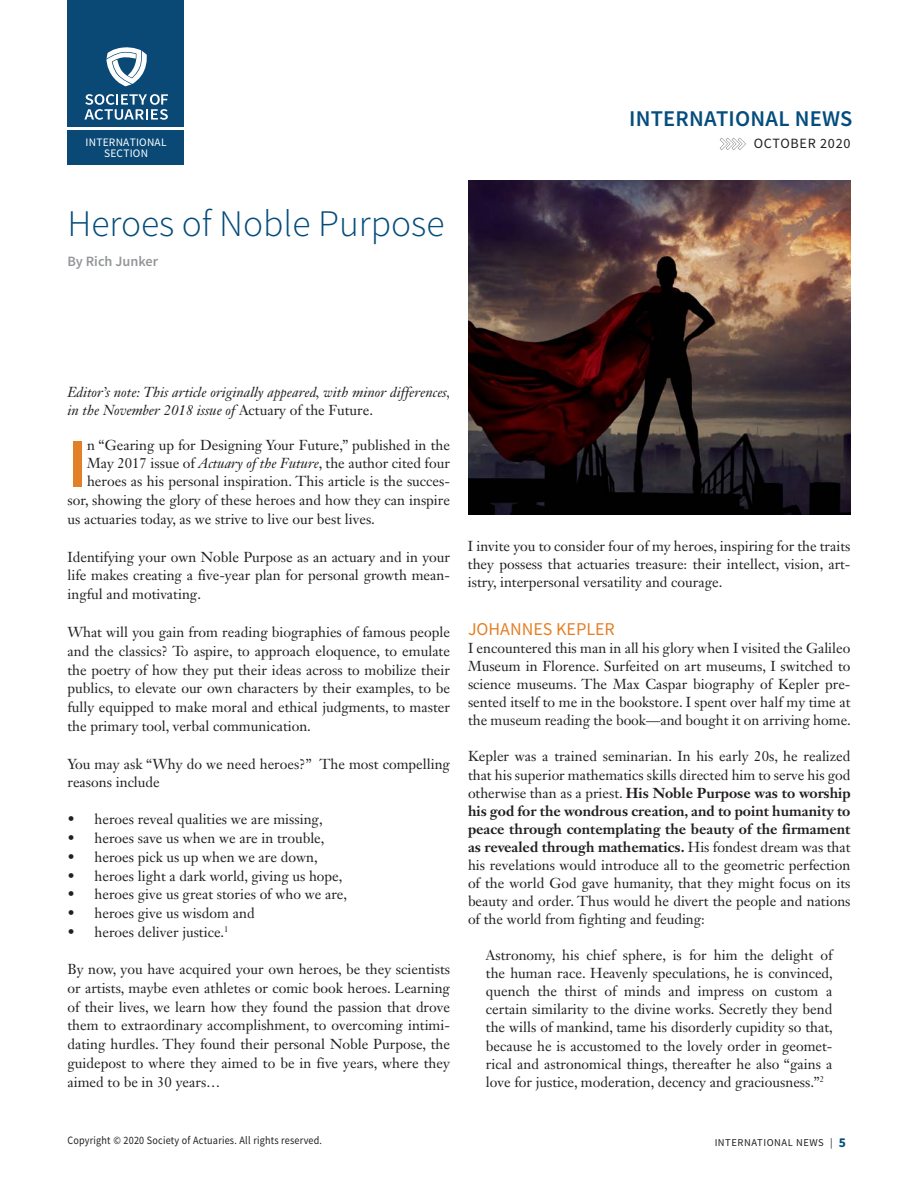
<style>
.page{position:relative;width:918px;height:1188px;background:#fff}
.page>*{position:absolute;margin:0;border:0;box-sizing:border-box;transform-origin:0 0}
.Article_Body___space{font:600 69.3px "Source Sans Pro";color:#e38027}
.Article_TItle{font:300 37.5px "Source Sans Pro";color:#044c7b}
.t1{font:600 22.5px "Source Sans Pro";letter-spacing:.01em;color:#054d7d}
.Article_Subhead_A{font:18px "Source Sans Pro";color:#e38027}
.Article_Body___space-2{font:14.25px/18px "Janson Text LT Std";color:#231f20;text-align:justify}
.t2{font:italic 14.25px/18.8px "Janson Text LT Std";color:#231f20}
.Article_Author_Bylin{font:600 14.25px "Source Sans Pro";color:#939598}
.Folio_Right{font:14.1px "Source Sans Pro";letter-spacing:.05em;color:#231f20}
.t3{font:11.4px/10.8px "Source Sans Pro";letter-spacing:.02em;color:#fff;text-align:center}
.t4{font:11.25px "Source Sans Pro";letter-spacing:.02em;color:#231f20;scale:.9 1}
.Folio_Right-2{font:10.5px "Source Sans Pro";letter-spacing:.05em;color:#231f20}
.s1{font-style:normal}
.s2{font-style:italic}
.s3{font-weight:700}
.s4{font-weight:700;font-size:13.5px;color:#044c7b}
</style>
<div class="page">
<div style="left:68px;top:0;width:116px;height:165px;background:#0a4976"></div>
<svg style="left:106px;top:47px;width:41px;height:39px"></svg>
<svg style="left:84px;top:94px;width:84px;height:26px"></svg>
<hr style="left:68px;top:128px;width:117px;height:2px;background:#fff">
<svg style="left:720px;top:138px;width:26px;height:12px"></svg>
<img style="left:468px;top:180px;width:382px;height:334px">
<p class="t1" style="left:629px;top:104px;width:225px">INTERNATIONAL NEWS</p>
<p class="t3" style="left:86px;top:137px;width:82px">INTERNATIONAL<br>SECTION</p>
<p class="Folio_Right" style="left:754px;top:134px;width:98px">OCTOBER 2020</p>
<p class="Article_TItle" style="left:68px;top:200px;width:379px">Heroes of Noble Purpose</p>
<p class="Article_Author_Bylin" style="left:68px;top:253px;width:92px">By Rich Junker</p>
<p class="t2" style="left:68px;top:382px;width:385px">Editor’s note: This article originally appeared, with minor differences, in the November 2018 issue of <span class="s1">Actuary of the Future.</span></p>
<p class="Article_Body___space" style="left:68px;top:420px;width:21px">I</p>
<p class="Article_Body___space-2" style="left:87px;top:436px;width:364px">n “Gearing up for Designing Your Future,” published in the</p>
<p class="Article_Body___space-2" style="left:87px;top:454px;width:364px">May 2017 issue of <span class="s2">Actuary of the Future</span>, the author cited four</p>
<p class="Article_Body___space-2" style="left:87px;top:472px;width:364px">heroes as his personal inspiration. This article is the succes-</p>
<p class="Article_Body___space-2" style="left:68px;top:491px;width:384px">sor, showing the glory of these heroes and how they can inspire</p>
<p class="Article_Body___space-2" style="left:68px;top:510px;width:309px">us actuaries today, as we strive to live our best lives.</p>
<p class="Article_Body___space-2" style="left:68px;top:547px;width:384px;line-height:18.8px">Identifying your own Noble Purpose as an actuary and in your life makes creating a five-year plan for personal growth mean&shy;ingful and motivating.</p>
<p class="Article_Body___space-2" style="left:68px;top:622px;width:384px;line-height:18.8px">What will you gain from reading biographies of famous people and the classics? To aspire, to approach eloquence, to emulate the poetry of how they put their ideas across to mobilize their publics, to elevate our own characters by their examples, to be fully equipped to make moral and ethical judgments, to master the primary tool, verbal communication.</p>
<p class="Article_Body___space-2" style="left:68px;top:754px;width:384px;line-height:18.8px">You may ask “Why do we need heroes?” The most compelling reasons include</p>
<p class="Article_Body___space-2" style="left:68px;top:810px;width:257px">• heroes reveal qualities we are missing,</p>
<p class="Article_Body___space-2" style="left:68px;top:829px;width:259px">• heroes save us when we are in trouble,</p>
<p class="Article_Body___space-2" style="left:68px;top:848px;width:252px">• heroes pick us up when we are down,</p>
<p class="Article_Body___space-2" style="left:68px;top:867px;width:277px">• heroes light a dark world, giving us hope,</p>
<p class="Article_Body___space-2" style="left:68px;top:885px;width:281px">• heroes give us great stories of who we are,</p>
<p class="Article_Body___space-2" style="left:68px;top:904px;width:189px">• heroes give us wisdom and</p>
<p class="Article_Body___space-2" style="left:68px;top:923px;width:163px">• heroes deliver justice.<sup>1</sup></p>
<p class="Article_Body___space-2" style="left:68px;top:959px;width:384px;line-height:18.8px">By now, you have acquired your own heroes, be they scientists or artists, maybe even athletes or comic book heroes. Learning of their lives, we learn how they found the passion that drove them to extraordinary accomplishment, to overcoming intimi&shy;dating hurdles. They found their personal Noble Purpose, the guidepost to where they aimed to be in five years, where they aimed to be in 30 years…</p>
<p class="Article_Body___space-2" style="left:468px;top:537px;width:384px">I invite you to consider four of my heroes, inspiring for the traits they possess that actuaries treasure: their intellect, vision, art&shy;istry, interpersonal versatility and courage.</p>
<p class="Article_Subhead_A" style="left:468px;top:618px;width:149px">JOHANNES KEPLER</p>
<p class="Article_Body___space-2" style="left:468px;top:639px;width:384px">I encountered this man in all his glory when I visited the Galileo Museum in Florence. Surfeited on art museums, I switched to science museums. The Max Caspar biography of Kepler pre&shy;sented itself to me in the bookstore. I spent over half my time at the museum reading the book—and bought it on arriving home.</p>
<p class="Article_Body___space-2" style="left:468px;top:747px;width:384px">Kepler was a trained seminarian. In his early 20s, he realized that his superior mathematics skills directed him to serve his god otherwise than as a priest. <span class="s3">His Noble Purpose was to worship his god for the wondrous creation, and to point humanity to peace through contemplating the beauty of the firmament as revealed through mathematics.</span> His fondest dream was that his revelations would introduce all to the geometric perfection of the world God gave humanity, that they might focus on its beauty and order. Thus would he divert the people and nations of the world from fighting and feuding:</p>
<p class="Article_Body___space-2" style="left:486px;top:946px;width:349px">Astronomy, his chief sphere, is for him the delight of the human race. Heavenly speculations, he is convinced, quench the thirst of minds and impress on custom a certain similarity to the divine works. Secretly they bend the wills of mankind, tame his disorderly cupidity so that, because he is accustomed to the lovely order in geomet&shy;rical and astronomical things, thereafter he also “gains a love for justice, moderation, decency and graciousness.”<sup>2</sup></p>
<p class="t4" style="left:68px;top:1133px;width:284px">Copyright © 2020 Society of Actuaries. All rights reserved.</p>
<p class="Folio_Right-2" style="left:715px;top:1136px;width:133px">INTERNATIONAL NEWS | <span class="s4">5</span></p>
</div>
